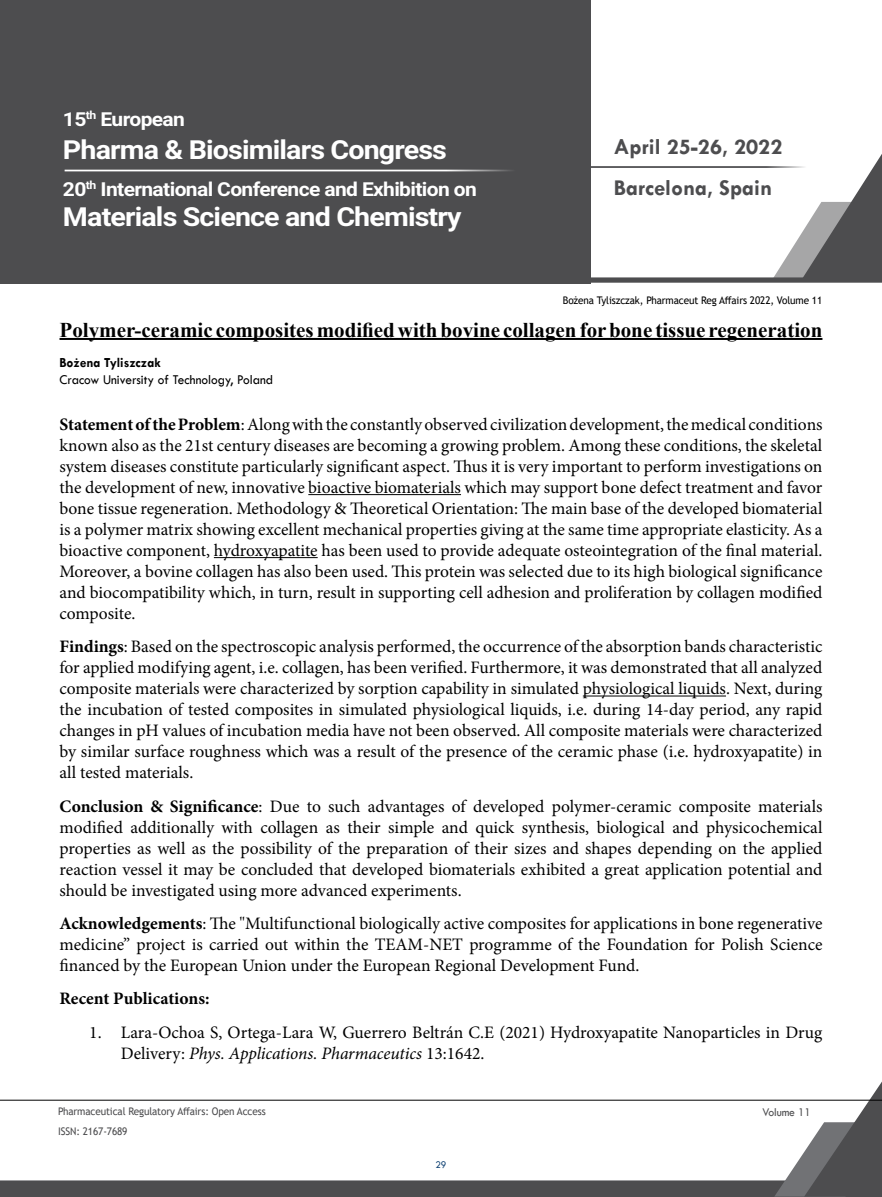
<style>
.page{position:relative;width:882px;height:1197px;background:#fff}
.page>*{position:absolute;margin:0;border:0;box-sizing:border-box;transform-origin:0 0}
.t1{font:700 26.25px "Roboto";letter-spacing:-.03em;color:#fff;scale:1.09 1}
.t2{font:700 22.75px/41.1px "Tw Cen";color:#4d4d4f}
.t3{font:700 21px "Times New Roman";color:#000}
.t4{font:700 19.25px "Roboto";letter-spacing:-.03em;color:#fff;scale:1.09 1}
.t5{font:17.5px/21px "Minion Pro";color:#000;text-align:justify}
.t6{font:700 17.5px "Minion Pro";color:#000}
.t7{font:14px "Tw Cen";color:#000;scale:.95 1}
.t8{font:700 14px "Tw Cen";color:#000;scale:.95 1}
.t9{font:12.25px "Tw Cen";letter-spacing:-.01em;color:#4d4d4f;scale:.95 1}
.t10{font:10.5px "Trebuchet MS";letter-spacing:-.01em;color:#4d4d4f;scale:.95 1}
.t11{font:10.5px "Trebuchet MS";letter-spacing:-.01em;color:#000;scale:.95 1}
.t12{font:10.5px "Tw Cen";color:#164777;scale:.95 1}
.s1{font-weight:700}
.s2{font-style:italic}
</style>
<div class="page">
<svg style="left:0;top:1081px;width:882px;height:116px"></svg>
<hr style="left:0;top:1100px;width:882px;height:1px;background:#000">
<div style="left:0;top:0;width:590px;height:283px;background:#4d4d4f"></div>
<svg style="left:64px;top:153px;width:818px;height:130px"></svg>
<hr style="left:65px;top:170px;width:477px;height:1px;background:#fff">
<hr style="left:60px;top:338px;width:762px;height:2px;background:#000">
<hr style="left:308px;top:494px;width:153px;height:1px;background:#000">
<hr style="left:214px;top:557px;width:104px;height:1px;background:#000">
<hr style="left:583px;top:696px;width:143px;height:1px;background:#000">
<p class="t4" style="left:63px;top:105px;width:113px">15<sup>th</sup> European</p>
<h1 class="t1" style="left:63px;top:131px;width:354px">Pharma &amp; Biosimilars Congress</h1>
<p class="t4" style="left:63px;top:175px;width:381px">20<sup>th</sup> International Conference and Exhibition on</p>
<h1 class="t1" style="left:63px;top:198px;width:367px">Materials Science and Chemistry</h1>
<h2 class="t2" style="left:614px;top:126px;width:170px">April 25-26, 2022<br>Barcelona, Spain</h2>
<p class="t11" style="left:563px;top:293px;width:275px">Bożena Tyliszczak, Pharmaceut Reg Affairs 2022, Volume 11</p>
<p class="t3" style="left:60px;top:314px;width:764px">Polymer-ceramic composites modified with bovine collagen for bone tissue regeneration</p>
<p class="t8" style="left:60px;top:354px;width:108px">Bożena Tyliszczak</p>
<p class="t7" style="left:60px;top:371px;width:227px">Cracow University of Technology, Poland</p>
<p class="t5" style="left:60px;top:414px;width:765px"><span class="s1">Statement of the Problem</span>: Along with the constantly observed civilization development, the medical conditions known also as the 21st century diseases are becoming a growing problem. Among these conditions, the skeletal system diseases constitute particularly significant aspect. Thus it is very important to perform investigations on the development of new, innovative bioactive biomaterials which may support bone defect treatment and favor bone tissue regeneration. Methodology &amp; Theoretical Orientation: The main base of the developed biomaterial is a polymer matrix showing excellent mechanical properties giving at the same time appropriate elasticity. As a bioactive component, hydroxyapatite has been used to provide adequate osteointegration of the final material.<br>Moreover, a bovine collagen has also been used. This protein was selected due to its high biological significance and biocompatibility which, in turn, result in supporting cell adhesion and proliferation by collagen modified composite.</p>
<p class="t5" style="left:60px;top:636px;width:765px"><span class="s1">Findings</span>: Based on the spectroscopic analysis performed, the occurrence of the absorption bands characteristic for applied modifying agent, i.e. collagen, has been verified. Furthermore, it was demonstrated that all analyzed composite materials were characterized by sorption capability in simulated physiological liquids. Next, during the incubation of tested composites in simulated physiological liquids, i.e. during 14-day period, any rapid changes in pH values of incubation media have not been observed. All composite materials were characterized by similar surface roughness which was a result of the presence of the ceramic phase (i.e. hydroxyapatite) in all tested materials.</p>
<p class="t5" style="left:60px;top:796px;width:765px"><span class="s1">Conclusion &amp; Significance</span>: Due to such advantages of developed polymer-ceramic composite materials modified additionally with collagen as their simple and quick synthesis, biological and physicochemical properties as well as the possibility of the preparation of their sizes and shapes depending on the applied reaction vessel it may be concluded that developed biomaterials exhibited a great application potential and should be investigated using more advanced experiments.</p>
<p class="t5" style="left:60px;top:913px;width:765px"><span class="s1">Acknowledgements</span>: The "Multifunctional biologically active composites for applications in bone regenerative medicine” project is carried out within the TEAM-NET programme of the Foundation for Polish Science financed by the European Union under the European Regional Development Fund.</p>
<p class="t6" style="left:60px;top:987px;width:152px">Recent Publications:</p>
<p class="t5" style="left:121px;top:1022px;width:703px;text-indent:-31px">1. Lara-Ochoa S, Ortega-Lara W, Guerrero Beltrán C.E (2021) Hydroxyapatite Nanoparticles in Drug<br>Delivery: <span class="s2">Phys. Applications. Pharmaceutics</span> 13:1642.</p>
<p class="t10" style="left:58px;top:1105px;width:220px">Pharmaceutical Regulatory Affairs: Open Access</p>
<p class="t9" style="left:762px;top:1104px;width:53px">Volume 11</p>
<p class="t10" style="left:58px;top:1125px;width:75px">ISSN: 2167-7689</p>
<p class="t12" style="left:436px;top:1159px;width:13px">29</p>
</div>
